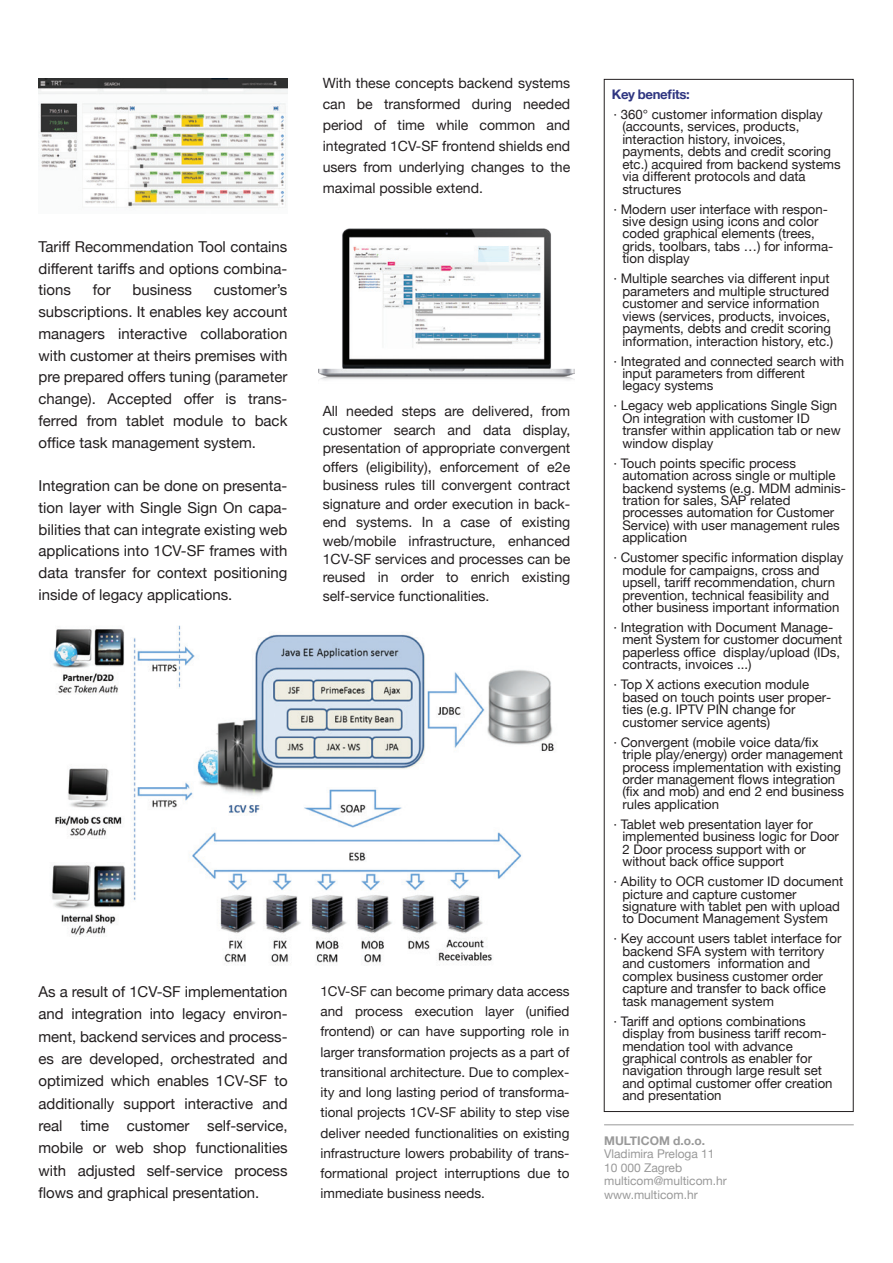
<style>
.page{position:relative;width:893px;height:1263px;background:#fff}
.page>*{position:absolute;margin:0;border:0;box-sizing:border-box;transform-origin:0 0}
.t1{font:15px/21.8px "Helvetica Neue";color:#231f20;text-align:justify}
.t2{font:14.1px/18.5px "Helvetica Neue";color:#231f20;text-align:justify}
.t3{font:13.5px/20.2px "Helvetica Neue";color:#231f20;text-align:justify}
.t4{font:13.2px/12.5px "Helvetica Neue";color:#231f20}
.t5{font:700 13.2px "Helvetica Neue";letter-spacing:-.03em;color:#2f3681}
.t6{font:12px/13.5px "Helvetica Neue";color:#999}
.t7{font:700 12px "Helvetica Neue";color:#999}
</style>
<div class="page">
<hr style="left:604px;top:1124px;width:250px;height:1px;background:#999">
<img style="left:39px;top:78px;width:249px;height:130px">
<img style="left:51px;top:625px;width:503px;height:340px">
<img style="left:319px;top:228px;width:255px;height:152px">
<p class="t1" style="left:38px;top:236px;width:251px">Tariff Recommendation Tool contains different tariffs and options combina&shy;tions</p>
<p class="t1" style="left:93px;top:280px;width:20px">for</p>
<p class="t1" style="left:133px;top:280px;width:61px">business</p>
<p class="t1" style="left:38px;top:280px;width:251px;text-indent:175px">customer’s subscriptions. It enables key account managers interactive collaboration with customer at theirs premises with pre prepared offers tuning (parameter change). Accepted offer is trans&shy;ferred from tablet module to back office task management system.</p>
<p class="t1" style="left:38px;top:476px;width:251px">Integration can be done on presenta&shy;tion layer with Single Sign On capa&shy;bilities that can integrate existing web applications into 1CV-SF frames with data transfer for context positioning inside of legacy applications.</p>
<p class="t2" style="left:323px;top:74px;width:249px;line-height:21px">With these concepts backend systems can be transformed during needed period of time while common and integrated 1CV-SF frontend shields end users from underlying changes to the maximal possible extend.</p>
<p class="t2" style="left:323px;top:403px;width:249px">All needed steps are delivered, from customer search and data display, presentation of appropriate convergent offers (eligibility), enforcement of e2e business rules till convergent contract signature and order execution in back&shy;end systems. In a case of existing web/mobile infrastructure, enhanced 1CV-SF services and processes can be reused in order to enrich existing self-service functionalities.</p>
<p class="t1" style="left:39px;top:981px;width:251px;line-height:22.4px">As a result of 1CV-SF implementation and integration into legacy environ&shy;ment, backend services and process&shy;es are developed, orchestrated and optimized which enables 1CV-SF to additionally support interactive and real time customer self-service, mobile or web shop functionalities with adjusted self-service process flows and graphical presentation.</p>
<p class="t3" style="left:320px;top:982px;width:251px">1CV-SF can become primary data access and process execution layer (unified frontend) or can have supporting role in larger transformation projects as a part of transitional architecture. Due to complex&shy;ity and long lasting period of transforma&shy;tional projects 1CV-SF ability to step vise deliver needed functionalities on existing infrastructure lowers probability of trans&shy;formational project interruptions due to immediate business needs.</p>
<p class="t5" style="left:612px;top:84px;width:79px">Key benefits:</p>
<p class="t4" style="left:622px;top:109px;width:220px;text-indent:-9px">· 360° customer information display (accounts, services, products, interaction history, invoices, payments, debts and credit scoring etc.) acquired from backend systems via different protocols and data structures</p>
<p class="t4" style="left:622px;top:203px;width:212px;text-indent:-9px">· Modern user interface with respon&shy;sive design using icons and color coded graphical elements (trees, grids, toolbars, tabs …) for informa&shy;tion display</p>
<p class="t4" style="left:622px;top:273px;width:212px;text-indent:-9px">· Multiple searches via different input parameters and multiple structured customer and service information views (services, products, invoices, payments, debts and credit scoring information, interaction history, etc.)</p>
<p class="t4" style="left:622px;top:355px;width:223px;text-indent:-9px">· Integrated and connected search with input parameters from different legacy systems</p>
<p class="t4" style="left:622px;top:400px;width:220px;text-indent:-9px">· Legacy web applications Single Sign<br>On integration with customer ID transfer within application tab or new window display</p>
<p class="t4" style="left:622px;top:457px;width:225px;text-indent:-9px">· Touch points specific process automation across single or multiple backend systems (e.g. MDM adminis&shy;tration for sales, SAP related processes automation for Customer<br>Service) with user management rules application</p>
<p class="t4" style="left:622px;top:552px;width:223px;text-indent:-9px">· Customer specific information display module for campaigns, cross and upsell, tariff recommendation, churn prevention, technical feasibility and other business important information</p>
<p class="t4" style="left:622px;top:622px;width:221px;text-indent:-9px">· Integration with Document Manage&shy;ment System for customer document paperless office display/upload (IDs, contracts, invoices ...)</p>
<p class="t4" style="left:622px;top:679px;width:211px;text-indent:-9px">· Top X actions execution module based on touch points user proper&shy;ties (e.g. IPTV PIN change for customer service agents)</p>
<p class="t4" style="left:622px;top:736px;width:223px;text-indent:-9px">· Convergent (mobile voice data/fix triple play/energy) order management process implementation with existing order management flows integration (fix and mob) and end 2 end business rules application</p>
<p class="t4" style="left:622px;top:819px;width:218px;text-indent:-9px">· Tablet web presentation layer for implemented business logic for Door<br>2 Door process support with or without back office support</p>
<p class="t4" style="left:622px;top:876px;width:222px;text-indent:-9px">· Ability to OCR customer ID document picture and capture customer signature with tablet pen with upload to Document Management System</p>
<p class="t4" style="left:622px;top:933px;width:221px;text-indent:-9px">· Key account users tablet interface for backend SFA system with territory and customers information and complex business customer order capture and transfer to back office task management system</p>
<p class="t4" style="left:622px;top:1015px;width:212px;text-indent:-9px">· Tariff and options combinations display from business tariff recom&shy;mendation tool with advance graphical controls as enabler for navigation through large result set and optimal customer offer creation and presentation</p>
<p class="t7" style="left:604px;top:1131px;width:103px">MULTICOM d.o.o.</p>
<p class="t6" style="left:604px;top:1148px;width:124px">Vladimira Preloga 11<br>10 000 Zagreb multicom@multicom.hr www.multicom.hr</p>
</div>
